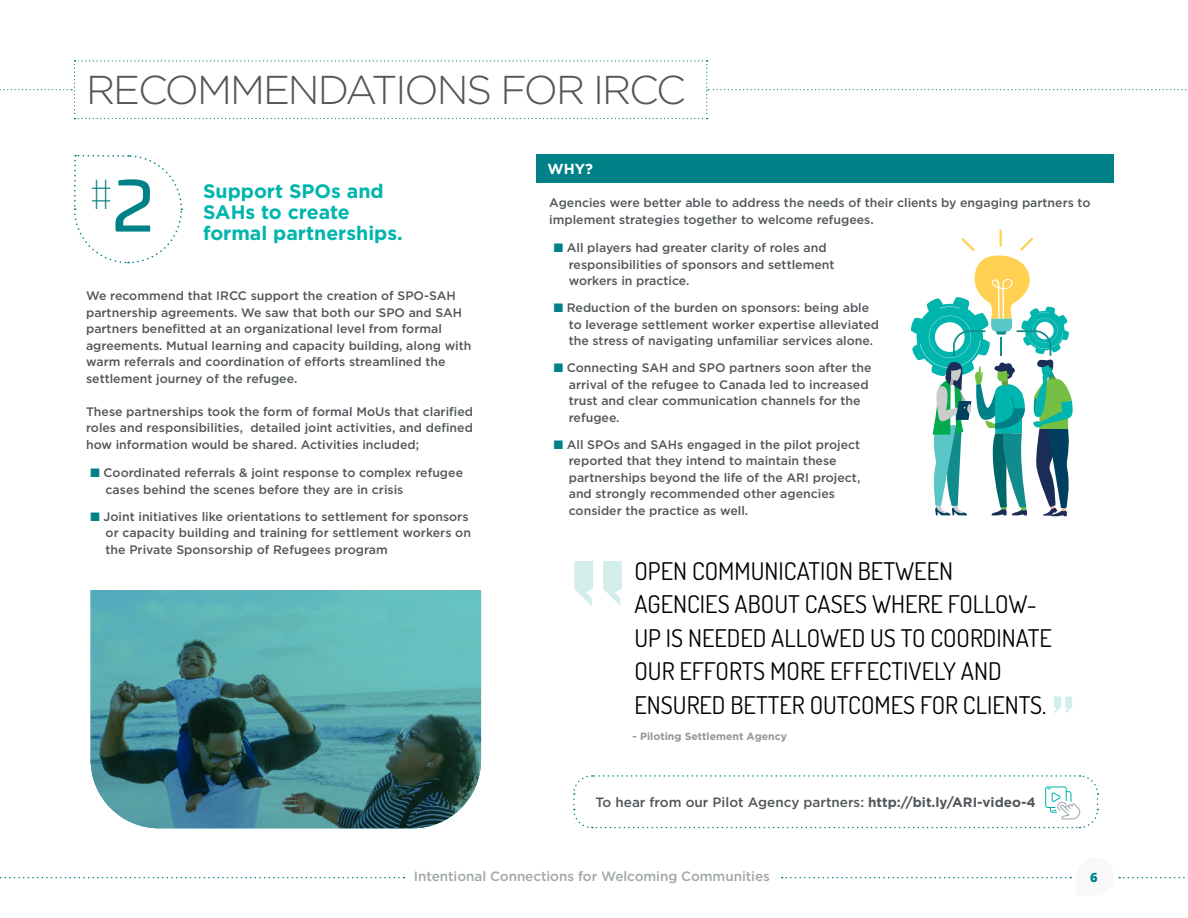
<style>
.page{position:relative;width:1188px;height:918px;background:#fff}
.page>*{position:absolute;margin:0;border:0;box-sizing:border-box;transform-origin:0 0}
.t1{font:300 40.2px "Gotham";letter-spacing:-.05em;color:#52575b}
.t2{font:100 39.9px "Univia Pro";color:#008187}
.t3{font:24.45px/33.6px "Dosis";color:#000}
.t4{font:700 19.5px/21px "Gotham";color:#00b5ad}
.t5{font:700 14.55px "Gotham";color:#fff}
.t6{font:500 13.5px "Gotham";color:#52575b}
.t7{font:500 13.5px "Gotham";letter-spacing:-.005em;color:#a1a7ab}
.t8{font:800 12.9px "Open Sans";color:#008187}
.t9{font:500 12.3px/16.5px "Gotham";color:#52575b}
.t10{font:700 10.5px "Gotham";color:#91979c}
.s1{font-weight:400;font-size:68.55px}
.s2{color:#008187}
.s3{font-weight:700}
</style>
<div class="page">
<svg style="left:91px;top:494px;width:390px;height:334px;background:#498b8f"></svg>
<div style="left:49px;top:473px;width:459px;height:117px;background:#fff"></div>
<svg style="left:0;top:60px;width:1187px;height:59px"></svg>
<svg style="left:0;top:877px;width:405px;height:1px"></svg>
<svg style="left:782px;top:876px;width:406px;height:3px"></svg>
<svg style="left:74px;top:154px;width:109px;height:110px"></svg>
<div style="left:537px;top:155px;width:577px;height:28px;background:#008187"></div>
<svg style="left:603px;top:561px;width:19px;height:45px"></svg>
<svg style="left:574px;top:561px;width:19px;height:45px"></svg>
<svg style="left:1054px;top:697px;width:18px;height:17px"></svg>
<hr style="left:999px;top:230px;width:3px;height:17px;background:#ffd051">
<svg style="left:911px;top:238px;width:162px;height:278px"></svg>
<svg style="left:573px;top:775px;width:526px;height:54px"></svg>
<h1 class="t1" style="left:86px;top:65px;width:601px">RECOMMENDATIONS FOR IRCC</h1>
<h2 class="t2" style="left:90px;top:166px;width:65px">#<span class="s1">2</span></h2>
<h3 class="t4" style="left:203px;top:180px;width:201px">Support SPOs and<br>SAHs to create formal partnerships.</h3>
<p class="t9" style="left:86px;top:287px;width:387px">We recommend that IRCC support the creation of SPO-SAH partnership agreements. We saw that both our SPO and SAH partners benefitted at an organizational level from formal agreements. Mutual learning and capacity building, along with warm referrals and coordination of efforts streamlined the settlement journey of the refugee.</p>
<p class="t9" style="left:86px;top:403px;width:388px;text-align:justify">These partnerships took the form of formal MoUs that clarified roles and responsibilities, detailed joint activities, and defined how information would be shared. Activities included;</p>
<p class="t9" style="left:106px;top:464px;width:359px;text-indent:-15px"><span class="s2">■</span> Coordinated referrals &amp; joint response to complex refugee cases behind the scenes before they are in crisis</p>
<p class="t9" style="left:106px;top:508px;width:367px;text-indent:-15px"><span class="s2">■</span> Joint initiatives like orientations to settlement for sponsors or capacity building and training for settlement workers on the Private Sponsorship of Refugees program</p>
<p class="t5" style="left:548px;top:159px;width:47px">WHY?</p>
<p class="t9" style="left:549px;top:195px;width:543px">Agencies were better able to address the needs of their clients by engaging partners to implement strategies together to welcome refugees.</p>
<p class="t9" style="left:569px;top:240px;width:267px;text-indent:-15px"><span class="s2">■</span> All players had greater clarity of roles and responsibilities of sponsors and settlement workers in practice.</p>
<p class="t9" style="left:569px;top:300px;width:312px;text-indent:-15px"><span class="s2">■</span> Reduction of the burden on sponsors: being able to leverage settlement worker expertise alleviated the stress of navigating unfamiliar services alone.</p>
<p class="t9" style="left:569px;top:360px;width:304px;text-indent:-15px"><span class="s2">■</span> Connecting SAH and SPO partners soon after the arrival of the refugee to Canada led to increased trust and clear communication channels for the refugee.</p>
<p class="t9" style="left:569px;top:436px;width:293px;text-indent:-15px"><span class="s2">■</span> All SPOs and SAHs engaged in the pilot project reported that they intend to maintain these partnerships beyond the life of the ARI project, and strongly recommended other agencies consider the practice as well.</p>
<h3 class="t3" style="left:634px;top:553px;width:419px">OPEN COMMUNICATION BETWEEN AGENCIES ABOUT CASES WHERE FOLLOW-UP IS NEEDED ALLOWED US TO COORDINATE OUR EFFORTS MORE EFFECTIVELY AND ENSURED BETTER OUTCOMES FOR CLIENTS.</h3>
<p class="t10" style="left:633px;top:730px;width:156px">- Piloting Settlement Agency</p>
<p class="t6" style="left:595px;top:793px;width:442px">To hear from our Pilot Agency partners: <span class="s3">http://bit.ly/ARI-video-4</span></p>
<p class="t7" style="left:414px;top:868px;width:357px">Intentional Connections for Welcoming Communities</p>
<p class="t8" style="left:1090px;top:867px;width:9px">6</p>
</div>
